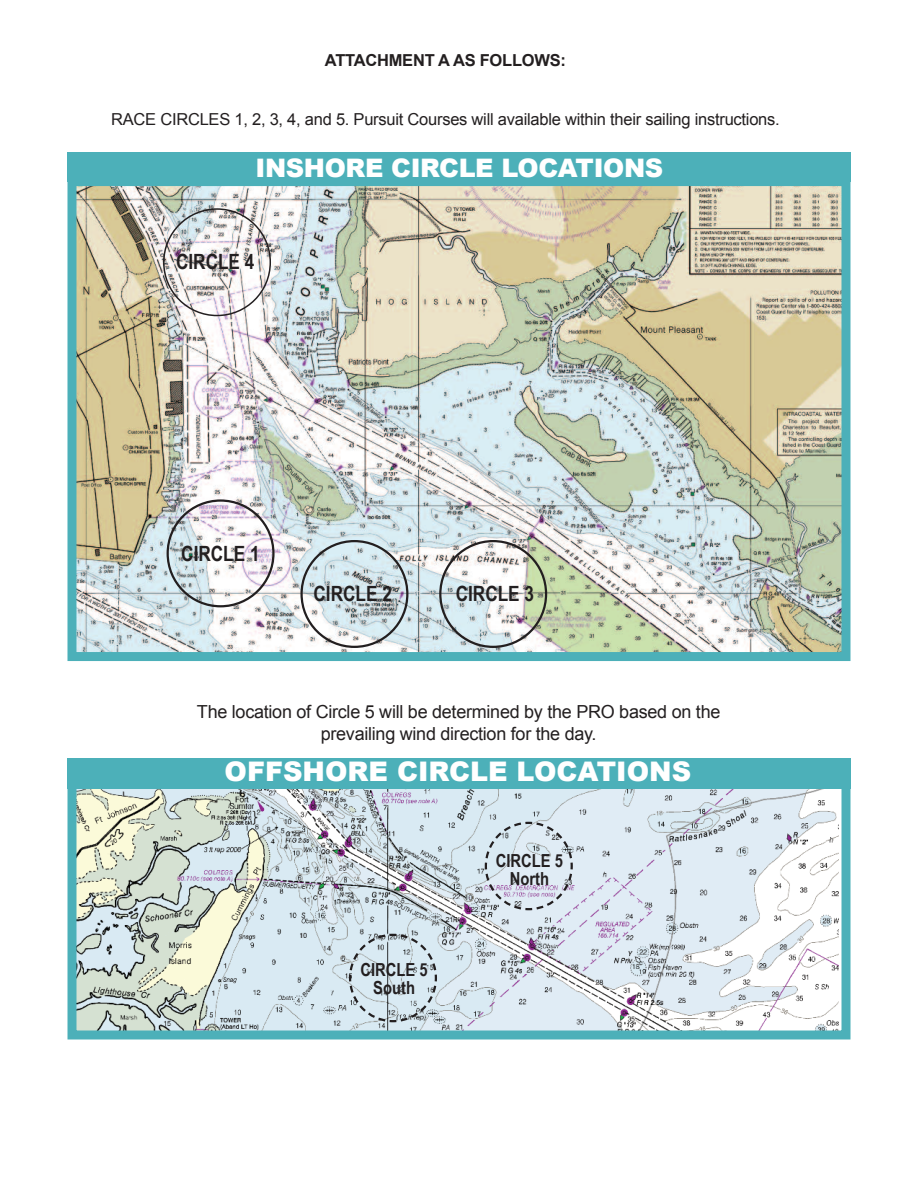
<style>
.page{position:relative;width:918px;height:1188px;background:#fff}
.page>*{position:absolute;margin:0;border:0;box-sizing:border-box;transform-origin:0 0}
.t1{font:900 27px "Arial";color:#fff}
.t2{font:900 25.5px "Arial";letter-spacing:-.015em;color:#fff}
.t3{font:700 21px "Arial Narrow";color:#231f20}
.t4{font:18px/21.6px "Arial";letter-spacing:-.015em;color:#231f20;text-align:center}
.t5{font:700 18px/18px "Arial Narrow";color:#231f20;text-align:center}
.t6{font:16.5px "Arial";letter-spacing:-.015em;color:#231f20}
.t7{font:700 16.5px "Arial";letter-spacing:-.015em;color:#231f20}
</style>
<div class="page">
<div style="left:67px;top:152px;width:783px;height:29px;background:#4cb0b9"></div>
<img style="left:77px;top:187px;width:763px;height:464px">
<div style="left:67px;top:177px;width:783px;height:484px;border:9px solid #4cb0b9"></div>
<img style="left:167px;top:499px;width:108px;height:108px">
<svg style="left:300px;top:540px;width:108px;height:108px;background:#c7d2d7"></svg>
<img style="left:439px;top:540px;width:108px;height:108px">
<img style="left:163px;top:208px;width:108px;height:108px">
<img style="left:78px;top:789px;width:760px;height:241px">
<div style="left:68px;top:772px;width:783px;height:268px;border:9px solid #4cb0b9"></div>
<svg style="left:348px;top:933px;width:90px;height:90px;background:#c8d7df"></svg>
<svg style="left:484px;top:821px;width:90px;height:90px;background:#cfd9e3"></svg>
<div style="left:68px;top:759px;width:783px;height:30px;background:#4cb0b9"></div>
<p class="t7" style="left:325px;top:51px;width:243px">ATTACHMENT A AS FOLLOWS:</p>
<p class="t6" style="left:111px;top:110px;width:670px">RACE CIRCLES 1, 2, 3, 4, and 5. Pursuit Courses will available within their sailing instructions.</p>
<h2 class="t2" style="left:255px;top:149px;width:409px">INSHORE CIRCLE LOCATIONS</h2>
<p class="t3" style="left:176px;top:249px;width:80px">CIRCLE 4</p>
<p class="t3" style="left:181px;top:541px;width:80px">CIRCLE 1</p>
<p class="t3" style="left:313px;top:581px;width:80px">CIRCLE 2</p>
<p class="t3" style="left:456px;top:582px;width:80px">CIRCLE 3</p>
<p class="t4" style="left:197px;top:701px;width:525px">The location of Circle 5 will be determined by the PRO based on the prevailing wind direction for the day.</p>
<h1 class="t1" style="left:225px;top:752px;width:468px">OFFSHORE CIRCLE LOCATIONS</h1>
<p class="t5" style="left:361px;top:960px;width:69px">CIRCLE 5<br>South</p>
<p class="t5" style="left:496px;top:851px;width:69px">CIRCLE 5<br>North</p>
</div>
